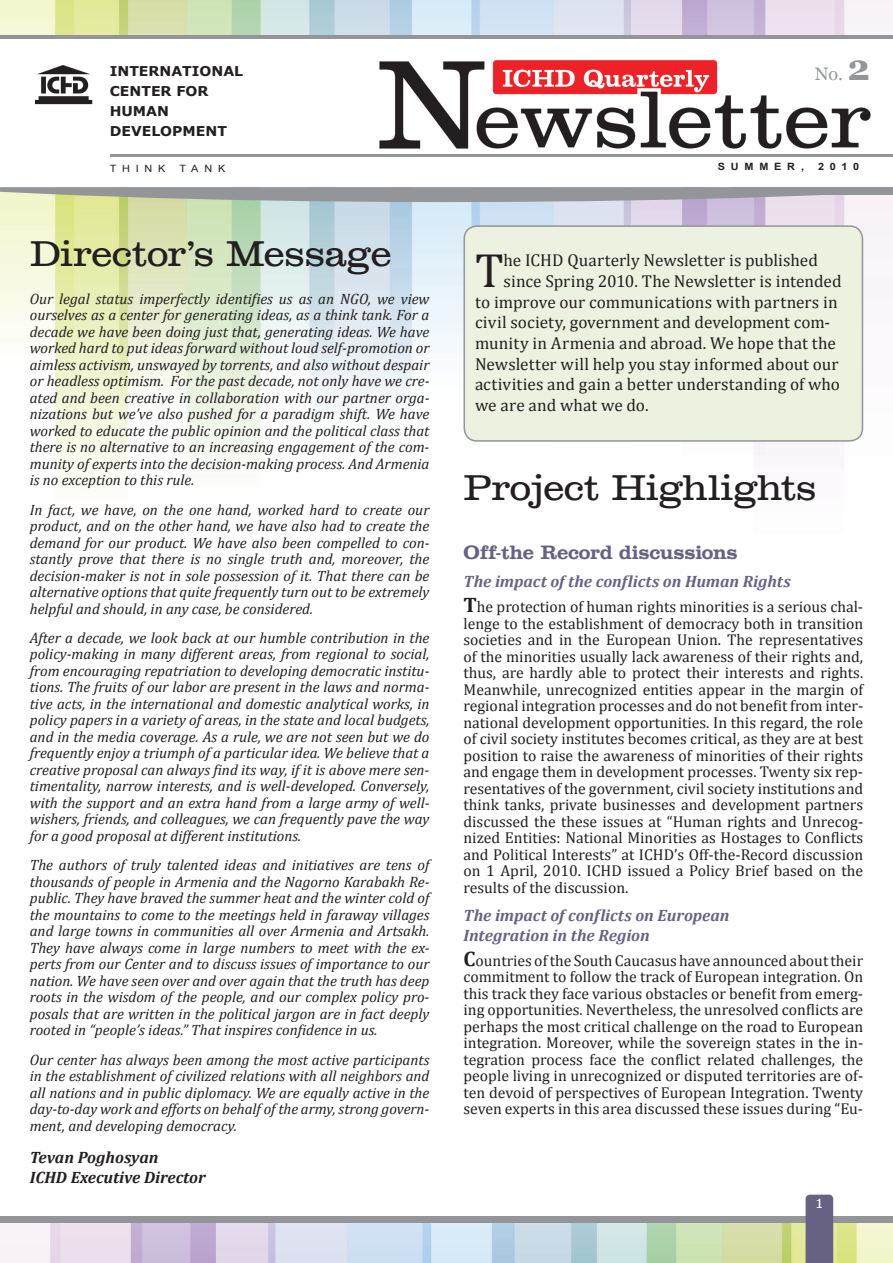
<style>
.page{position:relative;width:893px;height:1263px;background:#fff}
.page>*{position:absolute;margin:0;border:0;box-sizing:border-box;transform-origin:0 0}
.t1{font:48.3px "Cambria";color:#231f20}
.t2{font:36px "Clarendon";letter-spacing:-.01em;color:#231f20}
.t3{font:700 19.5px "Clarendon";letter-spacing:-.015em;color:#676283}
.t4{font:18px "Georgia";color:#939598}
.t5{font:17.25px "Cambria";color:#231f20}
.t6{font:italic 700 16.5px/19.8px "Cambria";letter-spacing:-.005em;color:#676283}
.t7{font:italic 700 16.5px/19.8px "Cambria";color:#231f20}
.t8{font:15.75px/16.5px "Cambria";color:#231f20;text-align:justify}
.t9{font:italic 15px/16.5px "Cambria";color:#231f20;text-align:justify}
.t10{font:700 13.5px/20.2px "Verdana";color:#231f20;scale:1.04 1}
.t11{font:13.5px "Clarendon";color:#fff}
.t12{font:700 10.05px "Arial";letter-spacing:.535em;color:#231f20;scale:1.08 1}
.t13{font:10.05px "Arial";letter-spacing:.535em;color:#231f20;scale:1.08 1}
.s1{font-weight:700;font-size:36px}
.s2{font-weight:700;font-size:21px}
</style>
<div class="page">
<img style="left:0;top:1223px;width:893px;height:40px">
<div style="left:0;top:1216px;width:893px;height:7px;background:#939598"></div>
<img style="left:0;top:0;width:893px;height:35px">
<div style="left:806px;top:1194px;width:27px;height:69px;background:#676283"></div>
<img style="left:0;top:202px;width:893px;height:275px">
<div style="left:0;top:35px;width:893px;height:5px;background:#939598"></div>
<svg style="left:0;top:187px;width:893px;height:15px;background:#a5a7a4"></svg>
<img style="left:35px;top:65px;width:58px;height:40px">
<img style="left:379px;top:60px;width:492px;height:89px">
<hr style="left:110px;top:155px;width:783px;height:2px;background:#939598">
<div style="left:730px;top:187px;width:163px;height:8px;background:#939598"></div>
<div style="left:464px;top:226px;width:398px;height:215px;background:#ecf1e0;border-radius:13px"></div>
<div style="left:463px;top:225px;width:400px;height:217px;border:2px solid #939598;border-radius:13px"></div>
<p class="t10" style="left:110px;top:60px;width:130px">INTERNATIONAL<br>CENTER FOR<br>HUMAN<br>DEVELOPMENT</p>
<p class="t13" style="left:110px;top:162px;width:53px">THINK</p>
<p class="t13" style="left:180px;top:162px;width:44px">TANK</p>
<h2 class="t2" style="left:30px;top:233px;width:363px">Director’s Message</h2>
<p class="t9" style="left:30px;top:290px;width:401px">Our legal status imperfectly identifies us as an NGO, we view ourselves as a center for generating ideas, as a think tank. For a decade we have been doing just that, generating ideas. We have worked hard to put ideas forward without loud self-promotion or aimless activism, unswayed by torrents, and also without despair or headless optimism. For the past decade, not only have we cre&shy;ated and been creative in collaboration with our partner orga&shy;nizations but we’ve also pushed for a paradigm shift. We have worked to educate the public opinion and the political class that there is no alternative to an increasing engagement of the com&shy;munity of experts into the decision-making process. And Armenia is no exception to this rule.</p>
<p class="t9" style="left:30px;top:501px;width:401px">In fact, we have, on the one hand, worked hard to create our product, and on the other hand, we have also had to create the demand for our product. We have also been compelled to con&shy;stantly prove that there is no single truth and, moreover, the decision-maker is not in sole possession of it. That there can be alternative options that quite frequently turn out to be extremely helpful and should, in any case, be considered.</p>
<p class="t9" style="left:30px;top:629px;width:401px">After a decade, we look back at our humble contribution in the policy-making in many different areas, from regional to social, from encouraging repatriation to developing democratic institu&shy;tions. The fruits of our labor are present in the laws and norma&shy;tive acts, in the international and domestic analytical works, in policy papers in a variety of areas, in the state and local budgets, and in the media coverage. As a rule, we are not seen but we do frequently enjoy a triumph of a particular idea. We believe that a creative proposal can always find its way, if it is above mere sen&shy;timentality, narrow interests, and is well-developed. Conversely, with the support and an extra hand from a large army of well&shy;wishers, friends, and colleagues, we can frequently pave the way for a good proposal at different institutions.</p>
<p class="t9" style="left:30px;top:856px;width:401px">The authors of truly talented ideas and initiatives are tens of thousands of people in Armenia and the Nagorno Karabakh Re&shy;public. They have braved the summer heat and the winter cold of the mountains to come to the meetings held in faraway villages and large towns in communities all over Armenia and Artsakh.<br>They have always come in large numbers to meet with the ex&shy;perts from our Center and to discuss issues of importance to our nation. We have seen over and over again that the truth has deep roots in the wisdom of the people, and our complex policy pro&shy;posals that are written in the political jargon are in fact deeply rooted in “people’s ideas.” That inspires confidence in us.</p>
<p class="t9" style="left:30px;top:1050px;width:401px">Our center has always been among the most active participants in the establishment of civilized relations with all neighbors and all nations and in public diplomacy. We are equally active in the day-to-day work and efforts on behalf of the army, strong govern&shy;ment, and developing democracy.</p>
<p class="t7" style="left:30px;top:1147px;width:177px">Tevan Poghosyan<br>ICHD Executive Director</p>
<p class="t4" style="left:815px;top:63px;width:57px">No. <span class="s1">2</span></p>
<p class="t12" style="left:718px;top:159px;width:81px">SUMMER,</p>
<p class="t12" style="left:818px;top:159px;width:39px">2010</p>
<h1 class="t1" style="left:475px;top:242px;width:30px">T</h1>
<p class="t5" style="left:504px;top:250px;width:316px">he ICHD Quarterly Newsletter is published</p>
<p class="t5" style="left:504px;top:271px;width:339px">since Spring 2010. The Newsletter is intended</p>
<p class="t5" style="left:475px;top:291px;width:364px">to improve our communications with partners in</p>
<p class="t5" style="left:475px;top:312px;width:357px">civil society, government and development com-</p>
<p class="t5" style="left:475px;top:333px;width:362px">munity in Armenia and abroad. We hope that the</p>
<p class="t5" style="left:475px;top:354px;width:365px">Newsletter will help you stay informed about our</p>
<p class="t5" style="left:475px;top:374px;width:367px">activities and gain a better understanding of who</p>
<p class="t5" style="left:475px;top:395px;width:175px">we are and what we do.</p>
<h2 class="t2" style="left:463px;top:467px;width:354px">Project Highlights</h2>
<h3 class="t3" style="left:463px;top:540px;width:276px">Off-the Record discussions</h3>
<p class="t6" style="left:463px;top:571px;width:329px">The impact of the conflicts on Human Rights</p>
<p class="t8" style="left:463px;top:598px;width:401px"><span class="s2">T</span>he protection of human rights minorities is a serious chal&shy;lenge to the establishment of democracy both in transition societies and in the European Union. The representatives of the minorities usually lack awareness of their rights and, thus, are hardly able to protect their interests and rights.<br>Meanwhile, unrecognized entities appear in the margin of regional integration processes and do not benefit from inter&shy;national development opportunities. In this regard, the role of civil society institutes becomes critical, as they are at best position to raise the awareness of minorities of their rights and engage them in development processes. Twenty six rep&shy;resentatives of the government, civil society institutions and think tanks, private businesses and development partners discussed the these issues at “Human rights and Unrecog&shy;nized Entities: National Minorities as Hostages to Conflicts and Political Interests” at ICHD’s Off-the-Record discussion on 1 April, 2010. ICHD issued a Policy Brief based on the results of the discussion.</p>
<p class="t6" style="left:463px;top:905px;width:268px">The impact of conflicts on European<br>Integration in the Region</p>
<p class="t8" style="left:463px;top:952px;width:401px"><span class="s2">C</span>ountries of the South Caucasus have announced about their commitment to follow the track of European integration. On this track they face various obstacles or benefit from emerg&shy;ing opportunities. Nevertheless, the unresolved conflicts are perhaps the most critical challenge on the road to European integration. Moreover, while the sovereign states in the in&shy;tegration process face the conflict related challenges, the people living in unrecognized or disputed territories are of&shy;ten devoid of perspectives of European Integration. Twenty seven experts in this area discussed these issues during “Eu-</p>
<p class="t11" style="left:815px;top:1195px;width:11px">1</p>
</div>
